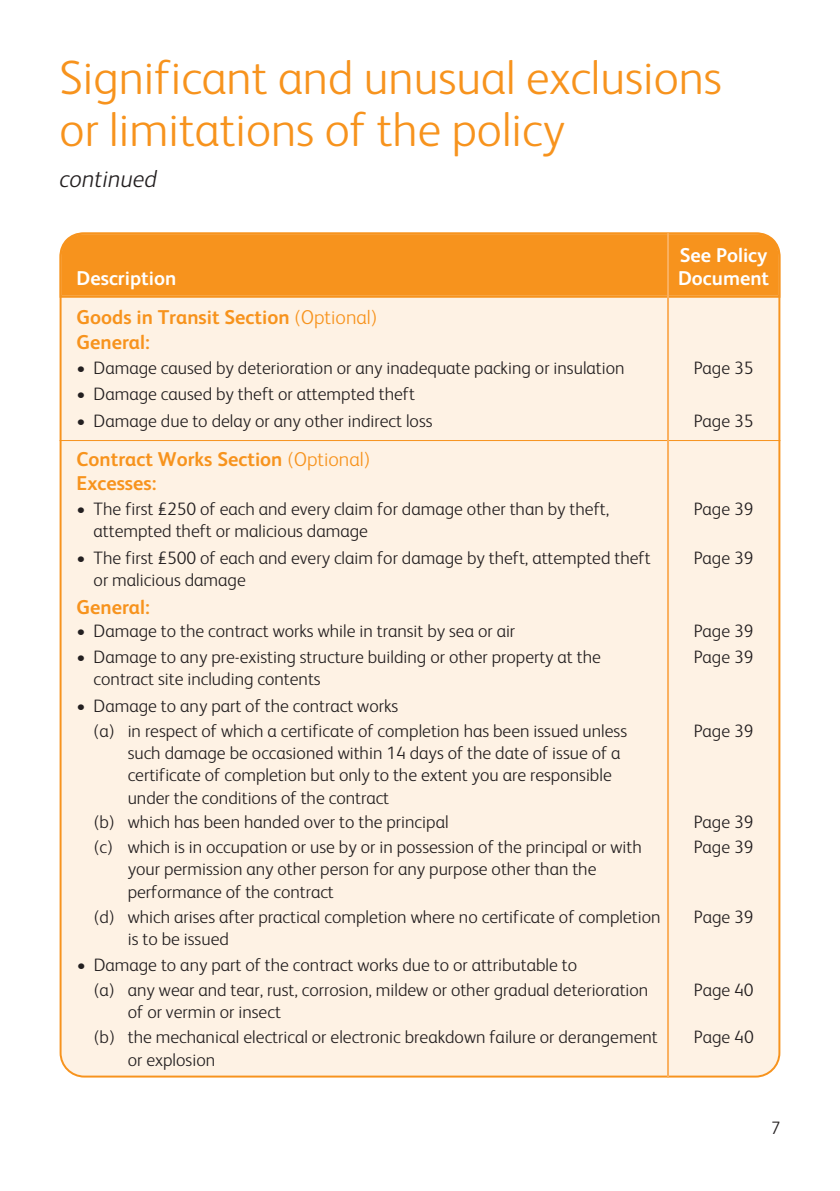
<style>
.page{position:relative;width:840px;height:1191px;background:#fff}
.page>*{position:absolute;margin:0;border:0;box-sizing:border-box;transform-origin:0 0}
.t1{font:300 48px/52px "FS Albert";color:#f7931d}
.t2{font:italic 300 24px "FS Albert";color:#231f20}
.t3{font:700 20px/24px "FS Albert";color:#f7931d}
.t4{font:700 20px "FS Albert";color:#fff}
.t5{font:300 18px/24.6px "FS Albert";color:#231f20}
.s1{font-weight:300}
</style>
<div class="page">
<div style="left:60px;top:255px;width:720px;height:822px;background:#fef2e4"></div>
<div style="left:62px;top:255px;width:716px;height:41px;background:#f7931d"></div>
<svg style="left:60px;top:232px;width:720px;height:23px;background:#f79623"></svg>
<hr style="left:60px;top:440px;width:720px;height:1px;background:#f7931d">
<hr style="left:666px;top:233px;width:2px;height:844px;background:#fab05f">
<h1 class="t1" style="left:60px;top:56px;width:663px">Significant and unusual exclusions or limitations of the policy</h1>
<h2 class="t2" style="left:60px;top:170px;width:99px">continued</h2>
<p class="t4" style="left:679px;top:248px;width:89px">See Policy</p>
<p class="t4" style="left:77px;top:271px;width:101px">Description</p>
<p class="t4" style="left:677px;top:271px;width:92px">Document</p>
<p class="t3" style="left:77px;top:308px;width:302px">Goods in Transit Section <span class="s1">(Optional)<br></span>General:</p>
<p class="t5" style="left:77px;top:357px;width:549px">• Damage caused by deterioration or any inadequate packing or insulation</p>
<p class="t5" style="left:693px;top:357px;width:61px">Page 35</p>
<p class="t5" style="left:77px;top:383px;width:339px">• Damage caused by theft or attempted theft</p>
<p class="t5" style="left:77px;top:410px;width:357px">• Damage due to delay or any other indirect loss</p>
<p class="t5" style="left:693px;top:410px;width:61px">Page 35</p>
<p class="t3" style="left:77px;top:449px;width:295px">Contract Works Section <span class="s1">(Optional)<br></span>Excesses:</p>
<p class="t5" style="left:77px;top:498px;width:533px">• The first £250 of each and every claim for damage other than by theft,</p>
<p class="t5" style="left:693px;top:498px;width:61px">Page 39</p>
<p class="t5" style="left:94px;top:521px;width:276px">attempted theft or malicious damage</p>
<p class="t5" style="left:77px;top:547px;width:575px">• The first £500 of each and every claim for damage by theft, attempted theft</p>
<p class="t5" style="left:693px;top:547px;width:61px">Page 39</p>
<p class="t5" style="left:94px;top:570px;width:154px">or malicious damage</p>
<p class="t3" style="left:77px;top:597px;width:75px">General:</p>
<p class="t5" style="left:77px;top:620px;width:440px">• Damage to the contract works while in transit by sea or air</p>
<p class="t5" style="left:693px;top:620px;width:61px">Page 39</p>
<p class="t5" style="left:77px;top:646px;width:525px">• Damage to any pre-existing structure building or other property at the</p>
<p class="t5" style="left:693px;top:646px;width:61px">Page 39</p>
<p class="t5" style="left:94px;top:669px;width:228px">contract site including contents</p>
<p class="t5" style="left:94px;top:695px;width:534px;text-indent:-17px">• Damage to any part of the contract works<br>(a) in respect of which a certificate of completion has been issued unless</p>
<p class="t5" style="left:693px;top:720px;width:61px">Page 39</p>
<p class="t5" style="left:128px;top:743px;width:494px;line-height:22.4px">such damage be occasioned within 14 days of the date of issue of a certificate of completion but only to the extent you are responsible under the conditions of the contract</p>
<p class="t5" style="left:94px;top:812px;width:356px">(b) which has been handed over to the principal</p>
<p class="t5" style="left:693px;top:812px;width:61px">Page 39</p>
<p class="t5" style="left:94px;top:836px;width:549px">(c) which is in occupation or use by or in possession of the principal or with</p>
<p class="t5" style="left:693px;top:836px;width:61px">Page 39</p>
<p class="t5" style="left:128px;top:860px;width:470px;line-height:22.4px">your permission any other person for any purpose other than the performance of the contract</p>
<p class="t5" style="left:94px;top:906px;width:568px">(d) which arises after practical completion where no certificate of completion</p>
<p class="t5" style="left:693px;top:906px;width:61px">Page 39</p>
<p class="t5" style="left:128px;top:928px;width:103px">is to be issued</p>
<p class="t5" style="left:94px;top:954px;width:556px;text-indent:-17px">• Damage to any part of the contract works due to or attributable to<br>(a) any wear and tear, rust, corrosion, mildew or other gradual deterioration</p>
<p class="t5" style="left:693px;top:979px;width:61px">Page 40</p>
<p class="t5" style="left:94px;top:1002px;width:565px;text-indent:34px">of or vermin or insect<br>(b) the mechanical electrical or electronic breakdown failure or derangement</p>
<p class="t5" style="left:128px;top:1049px;width:89px">or explosion</p>
<p class="t5" style="left:693px;top:1026px;width:61px">Page 40</p>
<p class="t5" style="left:770px;top:1117px;width:11px">7</p>
</div>
